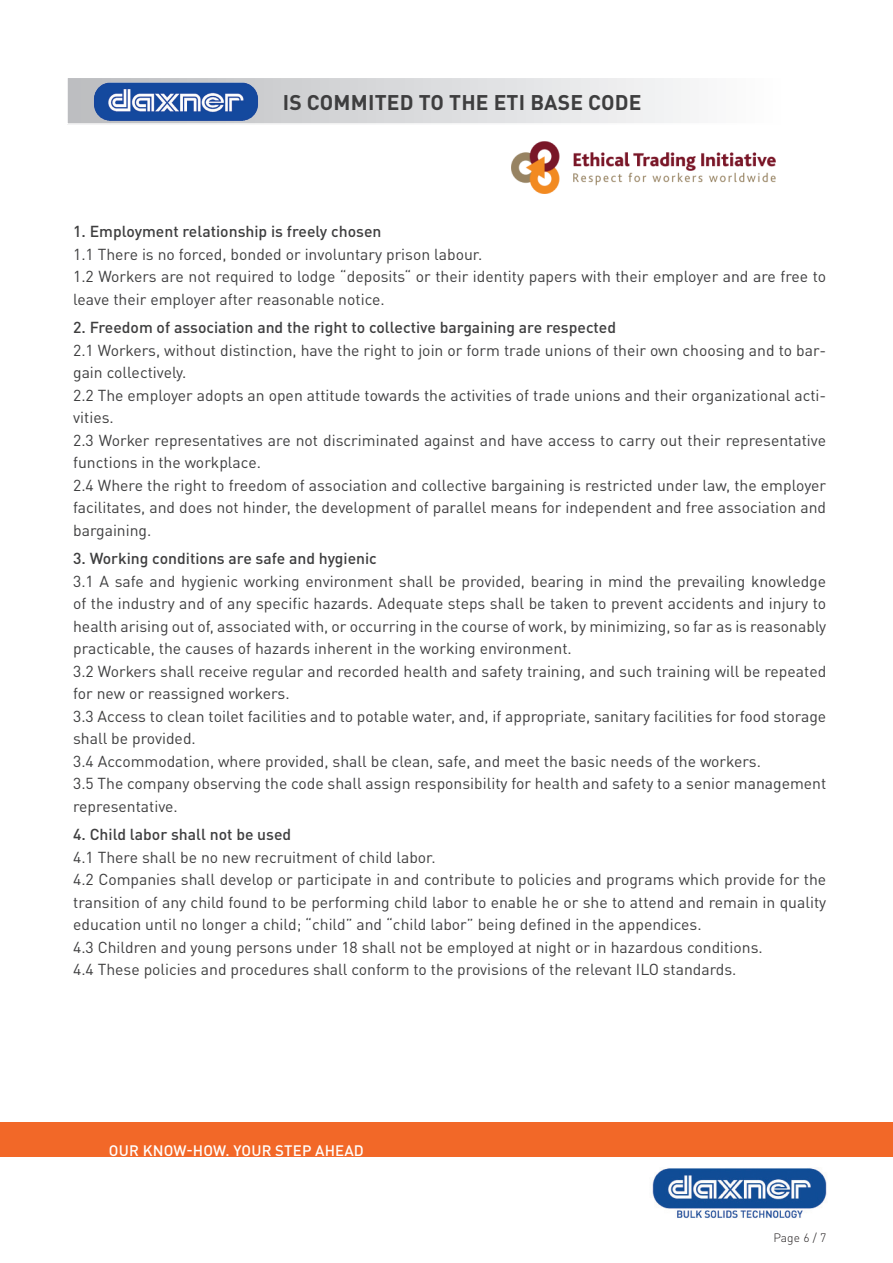
<style>
.page{position:relative;width:893px;height:1263px;background:#fff}
.page>*{position:absolute;margin:0;border:0;box-sizing:border-box;transform-origin:0 0}
.t1{font:700 21px "DINOT";letter-spacing:.01em;color:#3e3e3f}
.t2{font:15.75px/22.5px "DINOT";color:#3e3e3f}
.t3{font:500 15.75px "DINOT";color:#3e3e3f}
.t4{font:500 15px "DINOT";letter-spacing:.01em;color:#fff}
.t5{font:300 12px "DINOT";color:#231f20}
</style>
<div class="page">
<svg style="left:69px;top:80px;width:621px;height:42px;background:#dedee0"></svg>
<div style="left:66px;top:77px;width:750px;height:48px;border:2px solid #fff"></div>
<img style="left:512px;top:142px;width:264px;height:51px">
<div style="left:0;top:1123px;width:893px;height:34px;background:#f26828"></div>
<img style="left:90px;top:77px;width:172px;height:48px">
<img style="left:652px;top:1168px;width:175px;height:51px">
<h1 class="t1" style="left:283px;top:88px;width:360px">IS COMMITED TO THE ETI BASE CODE</h1>
<p class="t3" style="left:73px;top:221px;width:310px">1. Employment relationship is freely chosen</p>
<p class="t2" style="left:73px;top:242px;width:755px">1.1 There is no forced, bonded or involuntary prison labour.<br>1.2 Workers are not required to lodge “deposits“ or their identity papers with their employer and are free to leave their employer after reasonable notice.</p>
<p class="t3" style="left:73px;top:317px;width:544px">2. Freedom of association and the right to collective bargaining are respected</p>
<p class="t2" style="left:73px;top:338px;width:755px">2.1 Workers, without distinction, have the right to join or form trade unions of their own choosing and to bar&shy;gain collectively.<br>2.2 The employer adopts an open attitude towards the activities of trade unions and their organizational acti&shy;vities.<br>2.3 Worker representatives are not discriminated against and have access to carry out their representative functions in the workplace.<br>2.4 Where the right to freedom of association and collective bargaining is restricted under law, the employer facilitates, and does not hinder, the development of parallel means for independent and free association and bargaining.</p>
<p class="t3" style="left:73px;top:548px;width:305px">3. Working conditions are safe and hygienic</p>
<p class="t2" style="left:73px;top:569px;width:755px">3.1 A safe and hygienic working environment shall be provided, bearing in mind the prevailing knowledge of the industry and of any specific hazards. Adequate steps shall be taken to prevent accidents and injury to health arising out of, associated with, or occurring in the course of work, by minimizing, so far as is reasonably practicable, the causes of hazards inherent in the working environment.<br>3.2 Workers shall receive regular and recorded health and safety training, and such training will be repeated for new or reassigned workers.<br>3.3 Access to clean toilet facilities and to potable water, and, if appropriate, sanitary facilities for food storage shall be provided.<br>3.4 Accommodation, where provided, shall be clean, safe, and meet the basic needs of the workers.<br>3.5 The company observing the code shall assign responsibility for health and safety to a senior management representative.</p>
<p class="t3" style="left:73px;top:825px;width:220px">4. Child labor shall not be used</p>
<p class="t2" style="left:73px;top:846px;width:755px">4.1 There shall be no new recruitment of child labor.<br>4.2 Companies shall develop or participate in and contribute to policies and programs which provide for the transition of any child found to be performing child labor to enable he or she to attend and remain in quality education until no longer a child; “child” and “child labor” being defined in the appendices.<br>4.3 Children and young persons under 18 shall not be employed at night or in hazardous conditions.<br>4.4 These policies and procedures shall conform to the provisions of the relevant ILO standards.</p>
<p class="t4" style="left:109px;top:1140px;width:256px">OUR KNOW-HOW. YOUR STEP AHEAD</p>
<p class="t5" style="left:773px;top:1230px;width:54px">Page 6 / 7</p>
</div>
